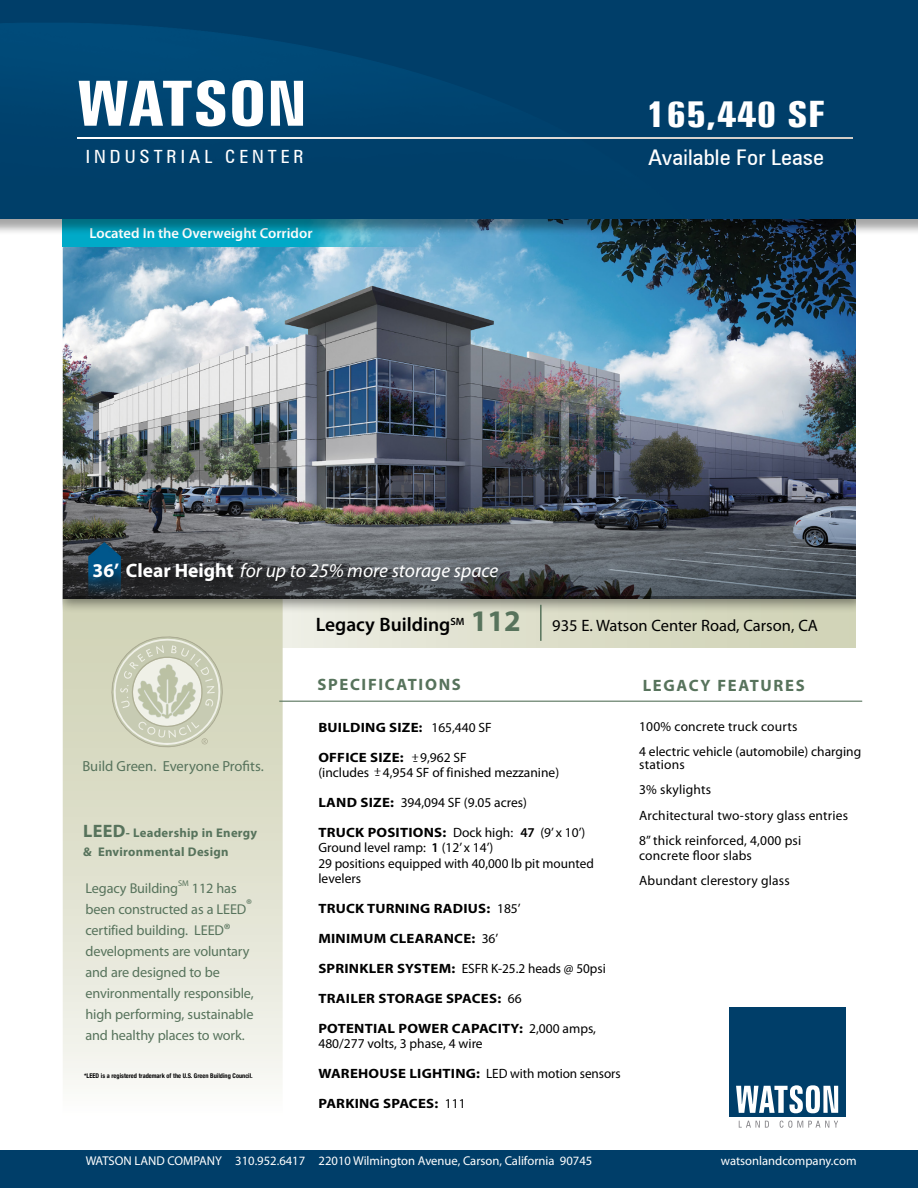
<style>
.page{position:relative;width:918px;height:1188px;background:#fff}
.page>*{position:absolute;margin:0;border:0;box-sizing:border-box;transform-origin:0 0}
.t1{font:700 extra-condensed 62.4px "Zurich BT";letter-spacing:.005em;color:#fff;scale:1.22 1}
.t2{font:700 extra-condensed 36.45px "Zurich BT";letter-spacing:.01em;color:#fff;scale:1.22 1}
.t3{font:condensed 21.6px "Zurich BT";color:#fff;scale:1.11 1}
.t4{font:italic 19.5px "Myriad Pro";color:#fff}
.t5{font:600 19.5px "Myriad Pro";color:#000}
.t6{font:condensed 18.15px "Zurich BT";letter-spacing:.21em;color:#fff;scale:1.04 1}
.t7{font:16.5px "Myriad Pro";color:#000}
.t8{font:700 16.5px "Myriad Pro";letter-spacing:.1em;color:#57735c}
.t9{font:600 14.7px "Myriad Pro";color:#fff}
.t10{font:14.7px "Myriad Pro";color:#57735c}
.t11{font:14.25px/21px "Myriad Pro";letter-spacing:-.01em;color:#57735c}
.t12{font:13.5px/25.5px "Myriad Pro";color:#000}
.t13{font:700 13.5px "Myriad Pro";letter-spacing:.015em;color:#000;scale:1.1 1}
.t14{font:12.75px "Myriad Pro";color:#fff}
.t15{font:700 12.6px/18.9px "Myriad Pro";letter-spacing:.02em;color:#57735c}
.t16{font:12.3px "Times";color:#000}
.t17{font:700 condensed 6.45px "Helvetica Neue";color:#000}
.s1{font-weight:700;font-style:normal}
.s2{font-size:18px}
.s3{font-size:16.5px}
.s4{font-weight:700;font-size:30px;color:#57735c}
.s5{font-weight:400}
.s6{font-weight:700}
.s7{font-weight:600}
.s8{font-size:16.35px}
</style>
<div class="page">
<svg style="left:283px;top:614px;width:573px;height:34px;background:#dcdeca"></svg>
<svg style="left:62px;top:614px;width:221px;height:471px;background:#e2e3d2"></svg>
<img style="left:62px;top:236px;width:794px;height:341px">
<svg style="left:108px;top:634px;width:118px;height:114px;background:#d1d4be"></svg>
<div style="left:0;top:1150px;width:918px;height:38px;background:#003e69"></div>
<div style="left:730px;top:1007px;width:116px;height:110px;background:#003e69"></div>
<svg style="left:736px;top:1085px;width:102px;height:28px"></svg>
<svg style="left:739px;top:1121px;width:30px;height:7px"></svg>
<svg style="left:780px;top:1121px;width:58px;height:7px"></svg>
<div style="left:53px;top:577px;width:818px;height:37px;background:#000;opacity:.85"></div>
<svg style="left:64px;top:580px;width:792px;height:16px;background:#3e4348"></svg>
<div style="left:856px;top:217px;width:19px;height:505px;background:#fff"></div>
<svg style="left:88px;top:542px;width:33px;height:59px"></svg>
<div style="left:92px;top:561px;width:154px;height:33px;background:#000;opacity:.5"></div>
<div style="left:238px;top:560px;width:271px;height:32px;background:#000;opacity:.5"></div>
<hr style="left:540px;top:605px;width:2px;height:36px;background:#57735c">
<hr style="left:279px;top:700px;width:583px;height:2px;background:#57735c">
<svg style="left:62px;top:236px;width:404px;height:10px;background:#21accb"></svg>
<div style="left:44px;top:216px;width:18px;height:933px;background:#fff"></div>
<div style="left:0;top:0;width:918px;height:236px;background:#000;opacity:.35"></div>
<img style="left:0;top:0;width:918px;height:218px">
<svg style="left:78px;top:138px;width:774px;height:1px"></svg>
<h1 class="t1" style="left:77px;top:68px;width:190px">WATSON</h1>
<h3 class="t6" style="left:86px;top:146px;width:211px">INDUSTRIAL CENTER</h3>
<p class="t9" style="left:89px;top:224px;width:225px">Located In the Overweight Corridor</p>
<h3 class="t4" style="left:93px;top:559px;width:407px"><span class="s1">36’ Clear Height</span> for up to 25% more storage space</h3>
<h2 class="t2" style="left:646px;top:93px;width:148px">165,440 SF</h2>
<h3 class="t3" style="left:648px;top:144px;width:160px">Available For Lease</h3>
<p class="t10" style="left:82px;top:757px;width:183px">Build Green. Everyone Profits.</p>
<p class="t15" style="left:83px;top:823px;width:176px"><span class="s2">LEED</span>- Leadership in Energy &amp; Environmental Design</p>
<p class="t11" style="left:85px;top:877px;width:170px">Legacy Building<sup>SM</sup> 112 has been constructed as a LEED® certified building. LEED<span class="s3">® </span>developments are voluntary and are designed to be environmentally responsible, high performing, sustainable and healthy places to work.</p>
<p class="t17" style="left:84px;top:1071px;width:170px">*LEED is a registered trademark of the U.S. Green Building Council.</p>
<h3 class="t5" style="left:316px;top:612px;width:150px">Legacy Building<sup>SM</sup></h3>
<p class="t7" style="left:471px;top:615px;width:349px"><span class="s4">112</span> 935 E. Watson Center Road, Carson, CA</p>
<p class="t8" style="left:317px;top:673px;width:145px">SPECIFICATIONS</p>
<p class="t8" style="left:643px;top:675px;width:163px">LEGACY FEATURES</p>
<p class="t13" style="left:318px;top:718px;width:159px">BUILDING SIZE: <span class="s5">165,440 SF</span></p>
<p class="t12" style="left:318px;top:750px;width:242px;line-height:15px"><span class="s6">OFFICE SIZE:</span> 9,962 SF<br>(includes 4,954 SF of finished mezzanine)</p>
<p class="t12" style="left:318px;top:789px;width:210px"><span class="s6">LAND SIZE:</span> 394,094 SF (9.05 acres)</p>
<p class="t12" style="left:318px;top:825px;width:268px;line-height:15px"><span class="s6">TRUCK POSITIONS:</span> Dock high: <span class="s7">47</span> (9’ x 10’)<br>Ground level ramp: <span class="s7">1</span> (12’ x 14’)</p>
<p class="t12" style="left:318px;top:856px;width:277px;line-height:15px">29 positions equipped with 40,000 lb pit mounted levelers</p>
<p class="t13" style="left:318px;top:900px;width:185px">TRUCK TURNING RADIUS: <span class="s5">185’</span></p>
<p class="t13" style="left:318px;top:930px;width:165px">MINIMUM CLEARANCE: <span class="s5">36’</span></p>
<p class="t12" style="left:318px;top:956px;width:289px"><span class="s6">SPRINKLER SYSTEM:</span> ESFR K-25.2 heads @ 50psi</p>
<p class="t13" style="left:318px;top:990px;width:186px">TRAILER STORAGE SPACES: <span class="s5">66</span></p>
<p class="t12" style="left:318px;top:1021px;width:279px;line-height:15px"><span class="s6">POTENTIAL POWER CAPACITY:</span> 2,000 amps,<br>480/277 volts, 3 phase, 4 wire</p>
<p class="t12" style="left:318px;top:1061px;width:304px"><span class="s6">WAREHOUSE LIGHTING:</span> LED with motion sensors</p>
<p class="t13" style="left:318px;top:1095px;width:135px">PARKING SPACES: <span class="s5">111</span></p>
<p class="t12" style="left:639px;top:713px;width:224px">100% concrete truck courts<br>4 electric vehicle (automobile) charging</p>
<p class="t12" style="left:639px;top:751px;width:211px">stations<br>3% skylights<br>Architectural two-story glass entries<br>8” thick reinforced, 4,000 psi</p>
<p class="t12" style="left:639px;top:842px;width:152px">concrete floor slabs<br>Abundant clerestory glass</p>
<p class="t16" style="left:412px;top:744px;width:8px">+<span class="s8">-</span></p>
<p class="t16" style="left:374px;top:758px;width:8px">+<span class="s8">-</span></p>
<p class="t14" style="left:86px;top:1153px;width:508px">WATSON LAND COMPANY 310.952.6417 22010 Wilmington Avenue, Carson, California 90745</p>
<p class="t14" style="left:721px;top:1153px;width:137px">watsonlandcompany.com</p>
</div>
